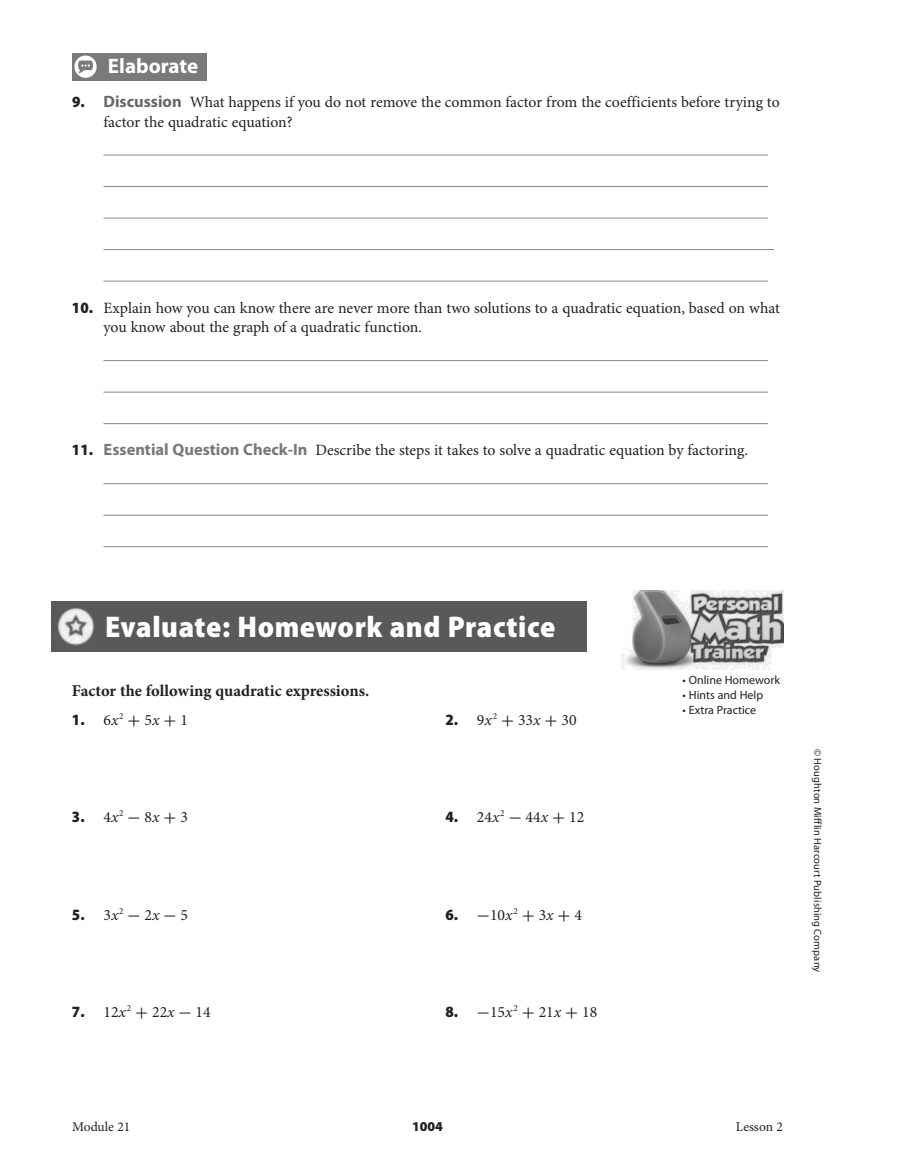
<style>
.page{position:relative;width:918px;height:1175px;background:#fff}
.page>*{position:absolute;margin:0;border:0;box-sizing:border-box;transform-origin:0 0}
.t1{font:900 semi-condensed 30px "Myriad Pro";letter-spacing:.02em;color:#fff}
.t2{font:700 21px "Myriad Pro";color:#fff}
.t3{font:700 16.5px "Minion Pro";color:#231f20}
.t4{font:15.75px/19.5px "Minion Pro";color:#231f20}
.t5{font:13.5px "Minion Pro";color:#231f20}
.t6{font:900 13.5px "Myriad Pro";color:#231f20}
.t7{font:12px "Myriad Pro";color:#231f20}
.t8{font:10.5px "Myriad Pro";letter-spacing:.01em;color:#231f20}
.s1{font-family:"Myriad Pro";font-weight:900;font-stretch:semi-condensed}
.s2{font-family:"Myriad Pro";font-weight:700;font-size:16.5px;color:#676767}
.s3{font-family:"Myriad Pro";font-weight:700;font-size:16.5px;color:#787878}
.s4{font-style:italic}
.s5{font-family:"Uni Math Plus";font-weight:700}
</style>
<div class="page">
<img style="left:622px;top:590px;width:162px;height:80px">
<hr style="left:104px;top:155px;width:664px;height:1px;background:#878787">
<hr style="left:104px;top:186px;width:664px;height:1px;background:#878787">
<hr style="left:104px;top:218px;width:664px;height:1px;background:#878787">
<hr style="left:104px;top:249px;width:670px;height:1px;background:#878787">
<hr style="left:104px;top:281px;width:664px;height:1px;background:#878787">
<hr style="left:104px;top:360px;width:664px;height:1px;background:#878787">
<hr style="left:104px;top:392px;width:664px;height:1px;background:#878787">
<hr style="left:104px;top:423px;width:664px;height:1px;background:#878787">
<hr style="left:104px;top:483px;width:664px;height:1px;background:#878787">
<hr style="left:104px;top:515px;width:664px;height:1px;background:#878787">
<hr style="left:104px;top:546px;width:664px;height:1px;background:#878787">
<svg style="left:72px;top:53px;width:135px;height:27px;background:#838383"></svg>
<div style="left:51px;top:601px;width:536px;height:50px;background:#595959"></div>
<h2 class="t2" style="left:108px;top:54px;width:92px">Elaborate</h2>
<p class="t4" style="left:103px;top:93px;width:678px;text-indent:-31px"><span class="s1">9.</span> <span class="s2">Discussion</span> What happens if you do not remove the common factor from the coefficients before trying to factor the quadratic equation?</p>
<p class="t4" style="left:103px;top:298px;width:678px;text-indent:-32px"><span class="s1">10.</span> Explain how you can know there are never more than two solutions to a quadratic equation, based on what you know about the graph of a quadratic function.</p>
<p class="t4" style="left:72px;top:441px;width:678px"><span class="s1">11.</span> <span class="s3">Essential Question Check-In</span> Describe the steps it takes to solve a quadratic equation by factoring.</p>
<h1 class="t1" style="left:105px;top:610px;width:452px">Evaluate: Homework and Practice</h1>
<p class="t3" style="left:72px;top:681px;width:299px">Factor the following quadratic expressions.</p>
<p class="t4" style="left:72px;top:710px;width:118px"><span class="s1">1.</span> 6 <span class="s4">x</span> <sup>2</sup> <span class="s5">+</span> 5<span class="s4">x</span> <span class="s5">+</span> 1</p>
<p class="t4" style="left:445px;top:710px;width:133px"><span class="s1">2.</span> 9 <span class="s4">x</span> <sup>2</sup> <span class="s5">+</span> 33<span class="s4">x</span> <span class="s5">+</span> 30</p>
<p class="t4" style="left:72px;top:808px;width:118px"><span class="s1">3.</span> 4 <span class="s4">x</span> <sup>2</sup> <span class="s5">-</span> 8<span class="s4">x</span> <span class="s5">+</span> 3</p>
<p class="t4" style="left:445px;top:808px;width:140px"><span class="s1">4.</span> 24 <span class="s4">x</span> <sup>2</sup> <span class="s5">-</span> 44<span class="s4">x</span> <span class="s5">+</span> 12</p>
<p class="t4" style="left:72px;top:905px;width:118px"><span class="s1">5.</span> 3 <span class="s4">x</span> <sup>2</sup> <span class="s5">-</span> 2<span class="s4">x</span> <span class="s5">-</span> 5</p>
<p class="t4" style="left:445px;top:905px;width:138px"><span class="s1">6.</span> <span class="s5">-</span>10 <span class="s4">x</span> <sup>2</sup> <span class="s5">+</span> 3<span class="s4">x</span> <span class="s5">+</span> 4</p>
<p class="t4" style="left:72px;top:1003px;width:140px"><span class="s1">7.</span> 12 <span class="s4">x</span> <sup>2</sup> <span class="s5">+</span> 22<span class="s4">x</span> <span class="s5">-</span> 14</p>
<p class="t4" style="left:445px;top:1003px;width:153px"><span class="s1">8.</span> <span class="s5">-</span>15 <span class="s4">x</span> <sup>2</sup> <span class="s5">+</span> 21<span class="s4">x</span> <span class="s5">+</span> 18</p>
<p class="t7" style="left:683px;top:673px;width:99px">• Online Homework</p>
<p class="t7" style="left:683px;top:688px;width:82px">• Hints and Help</p>
<p class="t7" style="left:683px;top:703px;width:75px">• Extra Practice</p>
<p class="t8" style="left:824px;top:749px;width:225px;rotate:90deg">© Houghton Mifflin Harcourt Publishing Company</p>
<p class="t5" style="left:72px;top:1118px;width:60px">Module 21</p>
<p class="t6" style="left:412px;top:1118px;width:32px">1004</p>
<p class="t5" style="left:736px;top:1118px;width:49px">Lesson 2</p>
</div>
